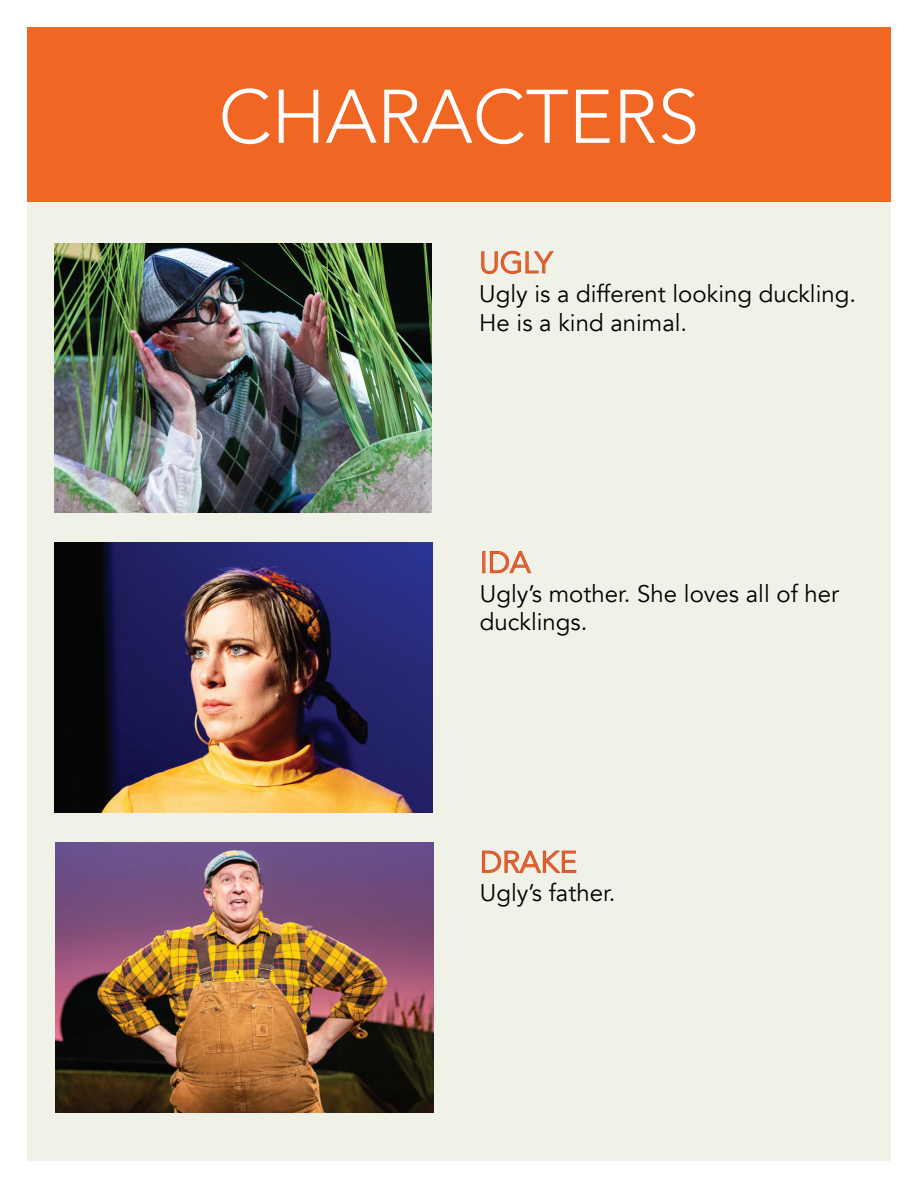
<style>
.page{position:relative;width:918px;height:1188px;background:#fff}
.page>*{position:absolute;margin:0;border:0;box-sizing:border-box;transform-origin:0 0}
.t1{font:300 75px "Avenir";color:#fff}
.t2{font:30px "Avenir";color:#f1592f}
.t3{font:24px/28.8px "Avenir";color:#000}
</style>
<div class="page">
<div style="left:27px;top:202px;width:864px;height:959px;background:#f0f2e8"></div>
<img style="left:55px;top:842px;width:378px;height:270px">
<div style="left:27px;top:27px;width:864px;height:174px;background:#f16623"></div>
<svg style="left:481px;top:250px;width:73px;height:24px"></svg>
<img style="left:54px;top:243px;width:378px;height:270px">
<svg style="left:490px;top:551px;width:41px;height:22px"></svg>
<img style="left:55px;top:543px;width:378px;height:270px">
<svg style="left:482px;top:850px;width:95px;height:23px"></svg>
<h1 class="t1" style="left:219px;top:73px;width:482px">CHARACTERS</h1>
<p class="t2" style="left:479px;top:245px;width:75px">UGLY</p>
<p class="t3" style="left:479px;top:280px;width:378px">Ugly is a different looking duckling.<br>He is a kind animal.</p>
<p class="t2" style="left:480px;top:544px;width:52px">IDA</p>
<p class="t3" style="left:480px;top:579px;width:361px">Ugly’s mother. She loves all of her ducklings.</p>
<p class="t2" style="left:480px;top:844px;width:99px">DRAKE</p>
<p class="t3" style="left:480px;top:879px;width:137px">Ugly’s father.</p>
</div>
